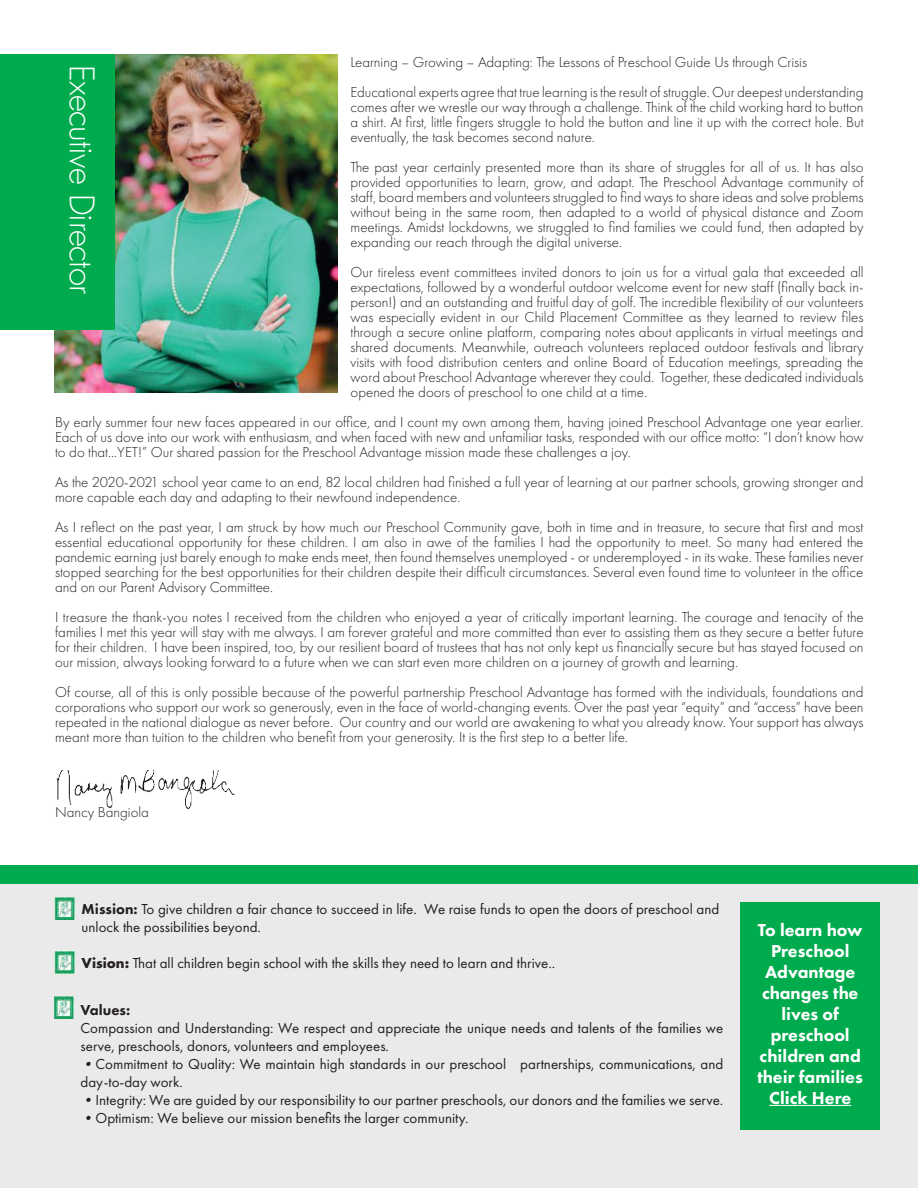
<style>
.page{position:relative;width:918px;height:1188px;background:#fff}
.page>*{position:absolute;margin:0;border:0;box-sizing:border-box;transform-origin:0 0}
.t1{font:300 33px "Futura Std";letter-spacing:-.02em;color:#fff}
.t2{font:800 18px/21px "Futura PT";color:#fff;text-align:center}
.t3{font:300 15px/15px "Futura PT";color:#241f1f;text-align:justify}
.t4{font:15px/18px "Futura PT";color:#241f1f}
.t5{font:800 15px "Futura PT";color:#241f1f}
.s1{font-weight:800}
.s2{font-weight:700}
.s3{font-weight:500;font-style:italic}
</style>
<div class="page">
<div style="left:0;top:884px;width:918px;height:304px;background:#eaeaeb"></div>
<div style="left:0;top:865px;width:918px;height:19px;background:#00ab4e"></div>
<img style="left:54px;top:54px;width:283px;height:339px">
<div style="left:0;top:54px;width:114px;height:275px;background:#00ab4e"></div>
<img style="left:56px;top:771px;width:179px;height:39px">
<img style="left:54px;top:897px;width:20px;height:23px">
<img style="left:54px;top:951px;width:20px;height:22px">
<img style="left:54px;top:996px;width:19px;height:23px">
<div style="left:740px;top:902px;width:140px;height:228px;background:#00ab4e"></div>
<hr style="left:769px;top:1105px;width:82px;height:1px;background:#fff">
<p class="t3" style="left:351px;top:47px;width:515px;line-height:30px">Learning – Growing – Adapting: The Lessons of Preschool Guide Us through Crisis<br>Educational experts agree that true learning is the result of struggle. Our deepest understanding</p>
<p class="t3" style="left:351px;top:100px;width:515px">comes after we wrestle our way through a challenge. Think of the child working hard to button a shirt. At first, little fingers struggle to hold the button and line it up with the correct hole. But eventually, the task becomes second nature.</p>
<p class="t3" style="left:351px;top:160px;width:515px">The past year certainly presented more than its share of struggles for all of us. It has also provided opportunities to learn, grow, and adapt. The Preschool Advantage community of staff, board members and volunteers struggled to find ways to share ideas and solve problems without being in the same room, then adapted to a world of physical distance and Zoom meetings. Amidst lockdowns, we struggled to find families we could fund, then adapted by expanding our reach through the digital universe.</p>
<p class="t3" style="left:351px;top:265px;width:515px">Our tireless event committees invited donors to join us for a virtual gala that exceeded all expectations, followed by a wonderful outdoor welcome event for new staff (finally back in&shy;person!) and an outstanding and fruitful day of golf. The incredible flexibility of our volunteers was especially evident in our Child Placement Committee as they learned to review files through a secure online platform, comparing notes about applicants in virtual meetings and shared documents. Meanwhile, outreach volunteers replaced outdoor festivals and library visits with food distribution centers and online Board of Education meetings, spreading the word about Preschool Advantage wherever they could. Together, these dedicated individuals opened the doors of preschool to one child at a time.</p>
<p class="t3" style="left:55px;top:415px;width:810px">By early summer four new faces appeared in our office, and I count my own among them, having joined Preschool Advantage one year earlier.<br>Each of us dove into our work with enthusiasm, and when faced with new and unfamiliar tasks, responded with our office motto: “I don’t know how to do that...YET!” Our shared passion for the Preschool Advantage mission made these challenges a joy.</p>
<p class="t3" style="left:55px;top:475px;width:810px">As the 2020-2021 school year came to an end, 82 local children had finished a full year of learning at our partner schools, growing stronger and more capable each day and adapting to their newfound independence.</p>
<p class="t3" style="left:55px;top:520px;width:810px">As I reflect on the past year, I am struck by how much our Preschool Community gave, both in time and in treasure, to secure that first and most essential educational opportunity for these children. I am also in awe of the families I had the opportunity to meet. So many had entered the pandemic earning just barely enough to make ends meet, then found themselves unemployed - or underemployed - in its wake. These families never stopped searching for the best opportunities for their children despite their difficult circumstances. Several even found time to volunteer in the office and on our Parent Advisory Committee.</p>
<p class="t3" style="left:55px;top:610px;width:810px">I treasure the thank-you notes I received from the children who enjoyed a year of critically important learning. The courage and tenacity of the families I met this year will stay with me always. I am forever grateful and more committed than ever to assisting them as they secure a better future for their children. I have been inspired, too, by our resilient board of trustees that has not only kept us financially secure but has stayed focused on our mission, always looking forward to a future when we can start even more children on a journey of growth and learning.</p>
<p class="t3" style="left:55px;top:685px;width:810px">Of course, all of this is only possible because of the powerful partnership Preschool Advantage has formed with the individuals, foundations and corporations who support our work so generously, even in the face of world-changing events. Over the past year “equity” and “access” have been repeated in the national dialogue as never before. Our country and our world are awakening to what you already know. Your support has always meant more than tuition to the children who benefit from your generosity. It is the first step to a better life.</p>
<h1 class="t1" style="left:102px;top:65px;width:231px;rotate:90deg">Executive Director</h1>
<p class="t3" style="left:55px;top:805px;width:95px">Nancy Bangiola</p>
<p class="t4" style="left:82px;top:900px;width:639px"><span class="s1">Mission:</span> To give children a fair chance to succeed in life. We raise funds to open the doors of preschool and unlock the possibilities beyond.</p>
<p class="t4" style="left:82px;top:954px;width:475px"><span class="s2">Vision:</span> That all children begin school with the skills they need to learn and thrive..</p>
<p class="t5" style="left:81px;top:1000px;width:51px">Values:</p>
<p class="t4" style="left:81px;top:1019px;width:644px">Compassion and Understanding: We respect and appreciate the unique needs and talents of the families we serve, preschools, donors, volunteers and employees.</p>
<p class="t4" style="left:81px;top:1055px;width:644px"><span class="s3">•</span>Commitment to Quality: We maintain high standards in our preschool partnerships, communications, and day-to-day work.</p>
<p class="t4" style="left:81px;top:1091px;width:644px"><span class="s3">•</span>Integrity: We are guided by our responsibility to our partner preschools, our donors and the families we serve.</p>
<p class="t4" style="left:81px;top:1109px;width:390px"><span class="s3">•</span>Optimism: We believe our mission benefits the larger community.</p>
<p class="t2" style="left:758px;top:919px;width:107px">To learn how<br>Preschool<br>Advantage changes the lives of preschool children and their families<br>Click Here</p>
</div>
